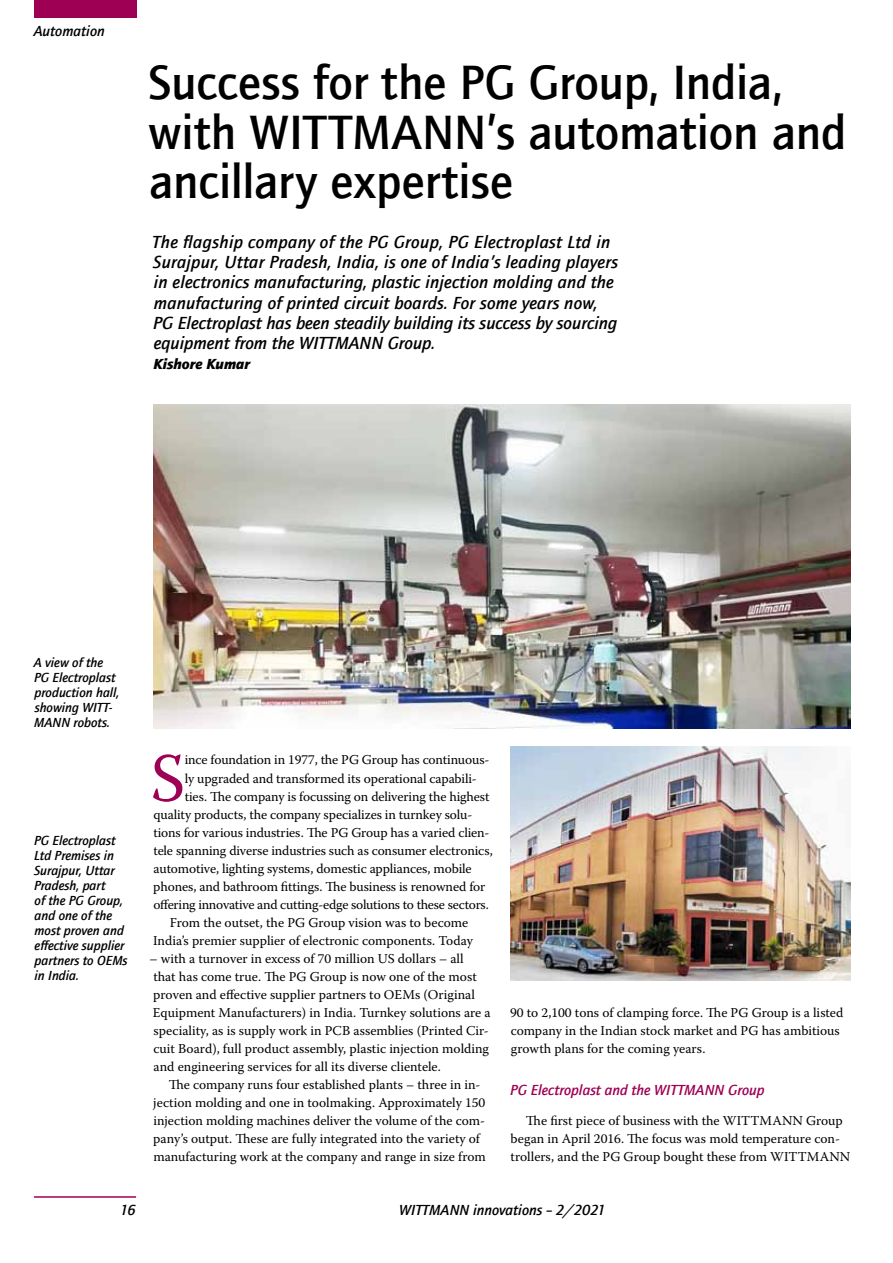
<style>
.page{position:relative;width:893px;height:1263px;background:#fff}
.page>*{position:absolute;margin:0;border:0;box-sizing:border-box;transform-origin:0 0}
.t1{font:68.25px "Warnock Pro";color:#9e0054}
.t2{font:500 49.5px/49.5px "Quay Sans ITC Com";color:#000}
.t3{font:italic 500 18px/20.2px "Quay Sans ITC Com";letter-spacing:.01em;color:#000}
.t4{font:italic 500 15px "Quay Sans ITC Com";color:#000}
.t5{font:italic 500 15px "Quay Sans ITC Com";color:#9e0054}
.t6{font:italic 900 15px "Quay Sans ITC Com";color:#000}
.t7{font:13.5px/18px "Warnock Pro";color:#000}
.t8{font:italic 500 13.5px/15px "Quay Sans ITC Com";color:#000}
.t9{font:13.5px "Warnock Pro";letter-spacing:-.02em;color:#000}
</style>
<div class="page">
<div style="left:34px;top:0;width:102px;height:18px;background:#9e0054"></div>
<hr style="left:34px;top:1196px;width:102px;height:2px;background:#9e0054">
<img style="left:510px;top:746px;width:340px;height:235px">
<img style="left:153px;top:404px;width:697px;height:324px">
<p class="t4" style="left:34px;top:22px;width:73px">Automation</p>
<h2 class="t2" style="left:148px;top:57px;width:700px">Success for the PG Group, India, with WITTMANN’s automation and ancillary expertise</h2>
<p class="t3" style="left:152px;top:232px;width:467px">The flagship company of the PG Group, PG Electroplast Ltd in Surajpur, Uttar Pradesh, India, is one of India’s leading players in electronics manufacturing, plastic injection molding and the manufacturing of printed circuit boards. For some years now, PG Electroplast has been steadily building its success by sourcing equipment from the WITTMANN Group.</p>
<p class="t6" style="left:153px;top:355px;width:98px">Kishore Kumar</p>
<p class="t8" style="left:34px;top:655px;width:87px">A view of the<br>PG Electroplast production hall, showing WITT-<br>MANN robots.</p>
<p class="t8" style="left:34px;top:832px;width:95px">PG Electroplast<br>Ltd Premises in<br>Surajpur, Uttar<br>Pradesh, part<br>of the PG Group, and one of the most proven and effective supplier partners to OEMs in India.</p>
<h1 class="t1" style="left:150px;top:737px;width:36px">S</h1>
<p class="t7" style="left:185px;top:751px;width:306px">ince foundation in 1977, the PG Group has continuous-</p>
<p class="t7" style="left:185px;top:769px;width:294px">ly upgraded and transformed its operational capabili-</p>
<p class="t7" style="left:185px;top:787px;width:306px">ties. The company is focussing on delivering the highest</p>
<p class="t7" style="left:153px;top:805px;width:320px">quality products, the company specializes in turnkey solu-</p>
<p class="t7" style="left:153px;top:823px;width:338px">tions for various industries. The PG Group has a varied clien-</p>
<p class="t7" style="left:153px;top:841px;width:341px">tele spanning diverse industries such as consumer electronics,</p>
<p class="t7" style="left:154px;top:859px;width:320px">automotive, lighting systems, domestic appliances, mobile</p>
<p class="t7" style="left:153px;top:877px;width:334px">phones, and bathroom fittings. The business is renowned for</p>
<p class="t9" style="left:153px;top:896px;width:337px">offering innovative and cutting-edge solutions to these sectors.</p>
<p class="t7" style="left:170px;top:913px;width:300px">From the outset, the PG Group vision was to become</p>
<p class="t7" style="left:153px;top:931px;width:321px">India’s premier supplier of electronic components. Today</p>
<p class="t7" style="left:149px;top:949px;width:343px">– with a turnover in excess of 70 million US dollars – all<br>that has come true. The PG Group is now one of the most proven and effective supplier partners to OEMs (Original Equipment Manufacturers) in India. Turnkey solutions are a speciality, as is supply work in PCB assemblies (Printed Cir&shy;cuit Board), full product assembly, plastic injection molding and engineering services for all its diverse clientele.</p>
<p class="t7" style="left:153px;top:1075px;width:334px;text-indent:15px">The company runs four established plants – three in in&shy;jection molding and one in toolmaking. Approximately 150 injection molding machines deliver the volume of the com&shy;pany’s output. These are fully integrated into the variety of manufacturing work at the company and range in size from</p>
<p class="t7" style="left:510px;top:1003px;width:335px">90 to 2,100 tons of clamping force. The PG Group is a listed company in the Indian stock market and PG has ambitious growth plans for the coming years.</p>
<p class="t5" style="left:510px;top:1081px;width:256px">PG Electroplast and the WITTMANN Group</p>
<p class="t7" style="left:511px;top:1111px;width:341px;text-indent:15px">The first piece of business with the WITTMANN Group began in April 2016. The focus was mold temperature con&shy;trollers, and the PG Group bought these from WITTMANN</p>
<p class="t4" style="left:120px;top:1201px;width:17px">16</p>
<p class="t4" style="left:399px;top:1201px;width:208px">WITTMANN innovations – 2/2021</p>
</div>
